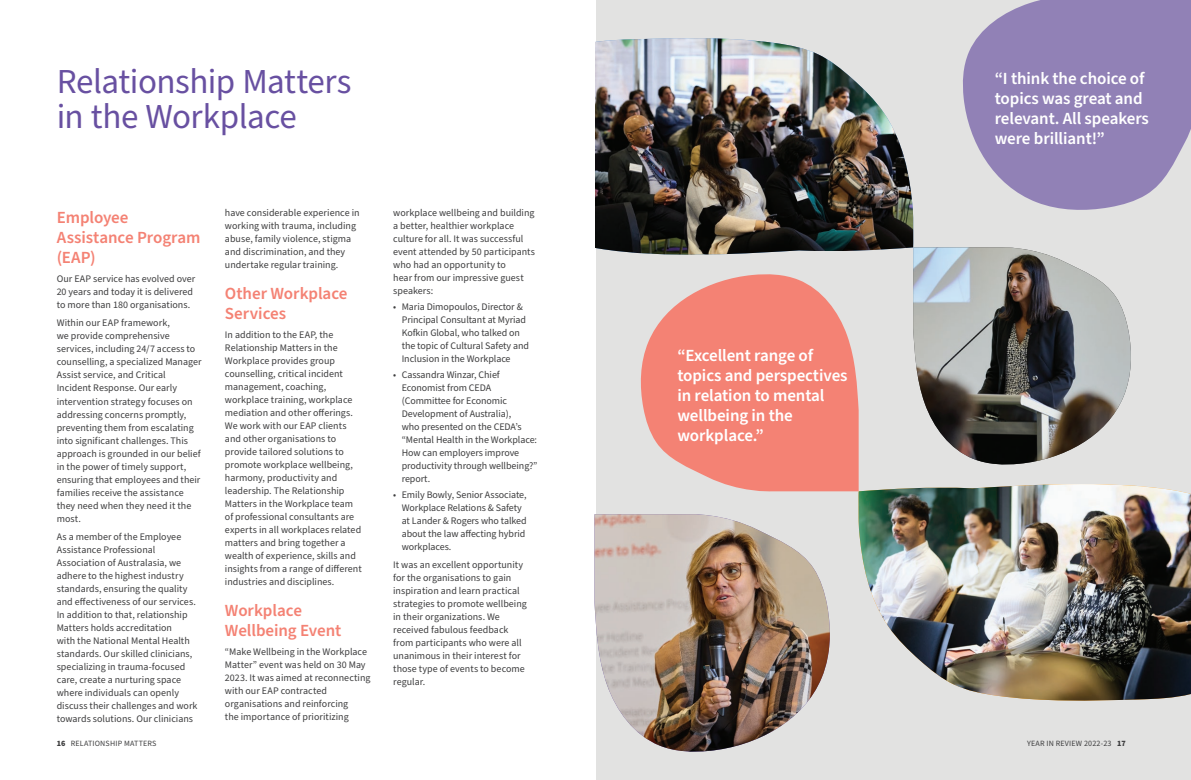
<style>
.page{position:relative;width:1191px;height:780px;background:#fff}
.page>*{position:absolute;margin:0;border:0;box-sizing:border-box;transform-origin:0 0}
.t1{font:35px/35px "Source Sans Pro";letter-spacing:-.015em;color:#6850a1}
.t2{font:600 17px/20px "Source Sans Pro";letter-spacing:-.005em;color:#fff}
.t3{font:600 17px/20px "Source Sans Pro";letter-spacing:-.005em;color:#f48274}
.t4{font:10px/13px "Source Sans Pro";color:#3e3e3f}
.t5{font:8px "Source Sans Pro";letter-spacing:.02em;color:#3e3e3f}
.s1{font-weight:900}
</style>
<div class="page">
<div style="left:596px;top:0;width:595px;height:780px;background:#e2e2e1"></div>
<img style="left:594px;top:514px;width:236px;height:238px">
<img style="left:595px;top:38px;width:318px;height:217px">
<img style="left:913px;top:247px;width:218px;height:218px">
<img style="left:858px;top:484px;width:333px;height:217px">
<svg style="left:640px;top:274px;width:218px;height:218px;fill:#f48274"></svg>
<svg style="left:963px;top:0;width:228px;height:210px;background:#9c8ebc"></svg>
<h1 class="t1" style="left:57px;top:65px;width:296px">Relationship Matters in the Workplace</h1>
<h2 class="t3" style="left:57px;top:208px;width:145px">Employee<br>Assistance Program (EAP)</h2>
<p class="t4" style="left:57px;top:272px;width:140px">Our EAP service has evolved over<br>20 years and today it is delivered to more than 180 organisations.</p>
<p class="t4" style="left:57px;top:317px;width:146px">Within our EAP framework,<br>we provide comprehensive services, including 24/7 access to counselling, a specialized Manager<br>Assist service, and Critical<br>Incident Response. Our early intervention strategy focuses on addressing concerns promptly, preventing them from escalating into significant challenges. This approach is grounded in our belief in the power of timely support, ensuring that employees and their families receive the assistance they need when they need it the most.</p>
<p class="t4" style="left:57px;top:530px;width:142px">As a member of the Employee<br>Assistance Professional<br>Association of Australasia, we adhere to the highest industry standards, ensuring the quality and effectiveness of our services.<br>In addition to that, relationship<br>Matters holds accreditation<br>with the National Mental Health standards. Our skilled clinicians, specializing in trauma-focused care, create a nurturing space where individuals can openly discuss their challenges and work towards solutions. Our clinicians</p>
<p class="t4" style="left:225px;top:206px;width:136px">have considerable experience in working with trauma, including abuse, family violence, stigma and discrimination, and they undertake regular training.</p>
<h2 class="t3" style="left:225px;top:284px;width:124px">Other Workplace<br>Services</h2>
<p class="t4" style="left:225px;top:328px;width:138px">In addition to the EAP, the<br>Relationship Matters in the<br>Workplace provides group counselling, critical incident management, coaching, workplace training, workplace mediation and other offerings.<br>We work with our EAP clients and other organisations to provide tailored solutions to promote workplace wellbeing, harmony, productivity and leadership. The Relationship<br>Matters in the Workplace team of professional consultants are experts in all workplaces related matters and bring together a wealth of experience, skills and insights from a range of different industries and disciplines.</p>
<h2 class="t3" style="left:225px;top:601px;width:118px">Workplace<br>Wellbeing Event</h2>
<p class="t4" style="left:225px;top:645px;width:147px">“Make Wellbeing in the Workplace<br>Matter” event was held on 30 May<br>2023. It was aimed at reconnecting with our EAP contracted organisations and reinforcing<br>the importance of prioritizing</p>
<p class="t4" style="left:393px;top:206px;width:143px">workplace wellbeing and building a better, healthier workplace culture for all. It was successful event attended by 50 participants who had an opportunity to<br>hear from our impressive guest speakers:</p>
<p class="t4" style="left:402px;top:300px;width:129px;text-indent:-8px">• Maria Dimopoulos, Director &amp;<br>Principal Consultant at Myriad<br>Kofkin Global, who talked on the topic of Cultural Safety and<br>Inclusion in the Workplace</p>
<p class="t4" style="left:402px;top:368px;width:137px;text-indent:-8px">• Cassandra Winzar, Chief<br>Economist from CEDA (Committee for Economic<br>Development of Australia),<br>who presented on the CEDA’s “Mental Health in the Workplace:<br>How can employers improve productivity through wellbeing?” report.</p>
<p class="t4" style="left:402px;top:488px;width:126px;text-indent:-8px">• Emily Bowly, Senior Associate,<br>Workplace Relations &amp; Safety at Lander &amp; Rogers who talked about the law affecting hybrid workplaces.</p>
<p class="t4" style="left:393px;top:558px;width:135px">It was an excellent opportunity for the organisations to gain inspiration and learn practical strategies to promote wellbeing in their organizations. We received fabulous feedback from participants who were all unanimous in their interest for those type of events to become regular.</p>
<h2 class="t2" style="left:677px;top:346px;width:172px">“Excellent range of topics and perspectives in relation to mental wellbeing in the workplace.”</h2>
<h2 class="t2" style="left:994px;top:69px;width:156px">“I think the choice of topics was great and relevant. All speakers were brilliant!”</h2>
<p class="t5" style="left:57px;top:737px;width:101px"><span class="s1">16</span> RELATIONSHIP MATTERS</p>
<p class="t5" style="left:1027px;top:737px;width:100px">YEAR IN REVIEW 2022-23 <span class="s1">17</span></p>
</div>
